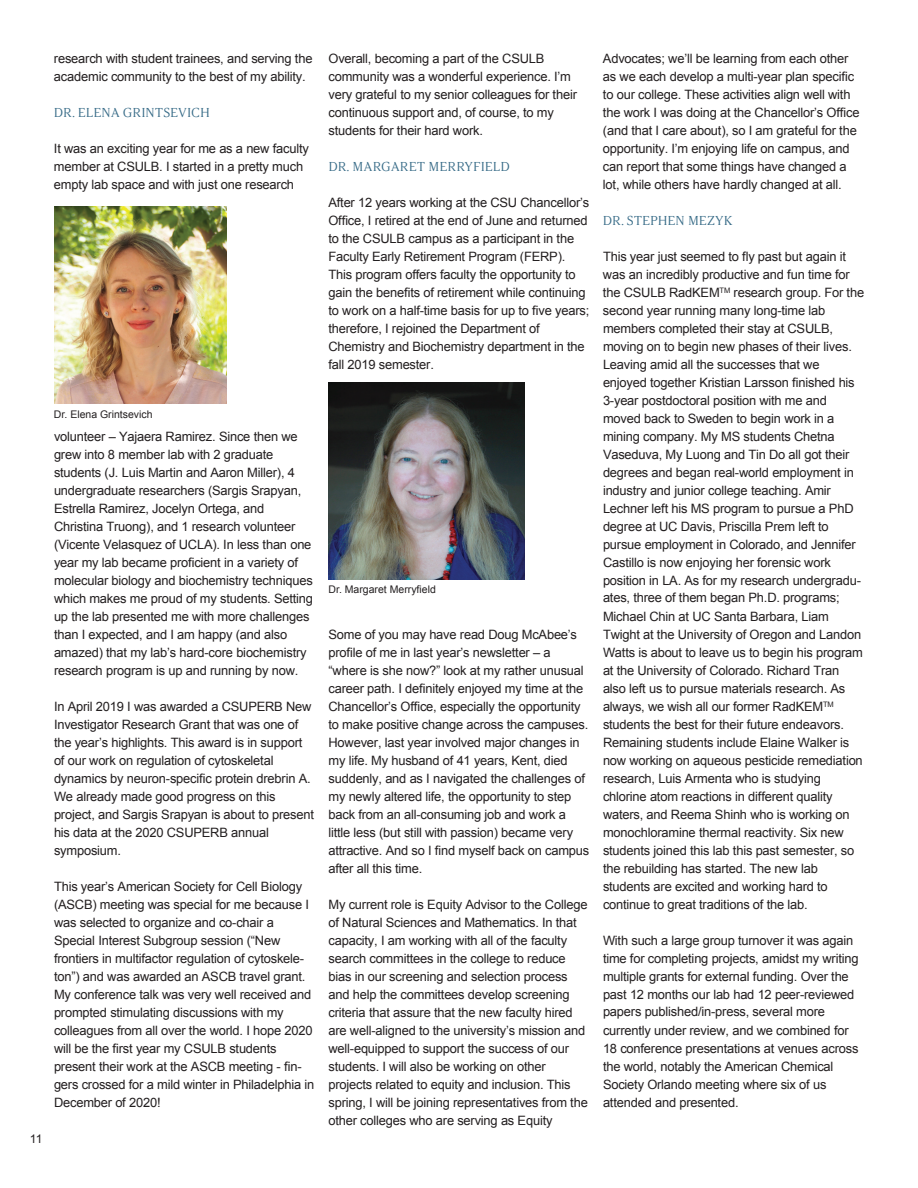
<style>
.page{position:relative;width:918px;height:1188px;background:#fff}
.page>*{position:absolute;margin:0;border:0;box-sizing:border-box;transform-origin:0 0}
.t1{font:12.9px/18px "Arial";letter-spacing:-.015em;color:#231f20}
.t2{font:12.9px "Argesta Display";letter-spacing:-.005em;color:#376b87}
.t3{font:12px "Arial";color:#231f20}
.t4{font:10.5px "Arial";color:#231f20}
</style>
<div class="page">
<img style="left:54px;top:207px;width:173px;height:196px">
<img style="left:328px;top:382px;width:197px;height:197px">
<p class="t1" style="left:54px;top:50px;width:260px">research with student trainees, and serving the academic community to the best of my ability.</p>
<h2 class="t2" style="left:54px;top:105px;width:157px">DR. ELENA GRINTSEVICH</h2>
<p class="t1" style="left:54px;top:140px;width:256px">It was an exciting year for me as a new faculty member at CSULB. I started in a pretty much empty lab space and with just one research</p>
<p class="t3" style="left:30px;top:1130px;width:14px">11</p>
<p class="t4" style="left:54px;top:407px;width:100px">Dr. Elena Grintsevich</p>
<p class="t1" style="left:54px;top:428px;width:261px">volunteer – Yajaera Ramirez. Since then we grew into 8 member lab with 2 graduate students (J. Luis Martin and Aaron Miller), 4 undergraduate researchers (Sargis Srapyan, Estrella Ramirez, Jocelyn Ortega, and Christina Truong), and 1 research volunteer (Vicente Velasquez of UCLA). In less than one year my lab became proficient in a variety of molecular biology and biochemistry techniques which makes me proud of my students. Setting up the lab presented me with more challenges than I expected, and I am happy (and also amazed) that my lab’s hard-core biochemistry research program is up and running by now.</p>
<p class="t1" style="left:54px;top:698px;width:261px">In April 2019 I was awarded a CSUPERB New Investigator Research Grant that was one of the year’s highlights. This award is in support of our work on regulation of cytoskeletal dynamics by neuron-specific protein drebrin A.<br>We already made good progress on this project, and Sargis Srapyan is about to present his data at the 2020 CSUPERB annual symposium.</p>
<p class="t1" style="left:54px;top:878px;width:262px">This year’s American Society for Cell Biology (ASCB) meeting was special for me because I was selected to organize and co-chair a Special Interest Subgroup session (“New frontiers in multifactor regulation of cytoskele&shy;ton”) and was awarded an ASCB travel grant.<br>My conference talk was very well received and prompted stimulating discussions with my colleagues from all over the world. I hope 2020 will be the first year my CSULB students present their work at the ASCB meeting - fin&shy;gers crossed for a mild winter in Philadelphia in December of 2020!</p>
<p class="t1" style="left:328px;top:50px;width:250px">Overall, becoming a part of the CSULB community was a wonderful experience. I’m very grateful to my senior colleagues for their continuous support and, of course, to my students for their hard work.</p>
<h2 class="t2" style="left:328px;top:159px;width:183px">DR. MARGARET MERRYFIELD</h2>
<p class="t1" style="left:328px;top:194px;width:262px">After 12 years working at the CSU Chancellor’s Office, I retired at the end of June and returned to the CSULB campus as a participant in the Faculty Early Retirement Program (FERP).<br>This program offers faculty the opportunity to gain the benefits of retirement while continuing to work on a half-time basis for up to five years; therefore, I rejoined the Department of Chemistry and Biochemistry department in the fall 2019 semester.</p>
<p class="t4" style="left:328px;top:583px;width:109px">Dr. Margaret Merryfield</p>
<p class="t1" style="left:328px;top:626px;width:262px">Some of you may have read Doug McAbee’s profile of me in last year’s newsletter – a “where is she now?” look at my rather unusual career path. I definitely enjoyed my time at the Chancellor’s Office, especially the opportunity to make positive change across the campuses.<br>However, last year involved major changes in my life. My husband of 41 years, Kent, died suddenly, and as I navigated the challenges of my newly altered life, the opportunity to step back from an all-consuming job and work a little less (but still with passion) became very attractive. And so I find myself back on campus after all this time.</p>
<p class="t1" style="left:328px;top:896px;width:261px">My current role is Equity Advisor to the College of Natural Sciences and Mathematics. In that capacity, I am working with all of the faculty search committees in the college to reduce bias in our screening and selection process and help the committees develop screening criteria that assure that the new faculty hired are well-aligned to the university’s mission and well-equipped to support the success of our students. I will also be working on other projects related to equity and inclusion. This spring, I will be joining representatives from the other colleges who are serving as Equity</p>
<p class="t1" style="left:603px;top:50px;width:258px">Advocates; we’ll be learning from each other as we each develop a multi-year plan specific to our college. These activities align well with the work I was doing at the Chancellor’s Office (and that I care about), so I am grateful for the opportunity. I’m enjoying life on campus, and can report that some things have changed a lot, while others have hardly changed at all.</p>
<h2 class="t2" style="left:603px;top:213px;width:131px">DR. STEPHEN MEZYK</h2>
<p class="t1" style="left:603px;top:247px;width:263px">This year just seemed to fly past but again it was an incredibly productive and fun time for the CSULB RadKEM<sup>TM</sup> research group. For the second year running many long-time lab members completed their stay at CSULB, moving on to begin new phases of their lives.<br>Leaving amid all the successes that we enjoyed together Kristian Larsson finished his 3-year postdoctoral position with me and moved back to Sweden to begin work in a mining company. My MS students Chetna Vaseduva, My Luong and Tin Do all got their degrees and began real-world employment in industry and junior college teaching. Amir Lechner left his MS program to pursue a PhD degree at UC Davis, Priscilla Prem left to pursue employment in Colorado, and Jennifer Castillo is now enjoying her forensic work position in LA. As for my research undergradu&shy;ates, three of them began Ph.D. programs; Michael Chin at UC Santa Barbara, Liam Twight at the University of Oregon and Landon Watts is about to leave us to begin his program at the University of Colorado. Richard Tran also left us to pursue materials research. As always, we wish all our former RadKEM<sup>TM </sup>students the best for their future endeavors.<br>Remaining students include Elaine Walker is now working on aqueous pesticide remediation research, Luis Armenta who is studying chlorine atom reactions in different quality waters, and Reema Shinh who is working on monochloramine thermal reactivity. Six new students joined this lab this past semester, so the rebuilding has started. The new lab students are excited and working hard to continue to great traditions of the lab.</p>
<p class="t1" style="left:603px;top:931px;width:257px">With such a large group turnover it was again time for completing projects, amidst my writing multiple grants for external funding. Over the past 12 months our lab had 12 peer-reviewed papers published/in-press, several more currently under review, and we combined for 18 conference presentations at venues across the world, notably the American Chemical Society Orlando meeting where six of us attended and presented.</p>
</div>
